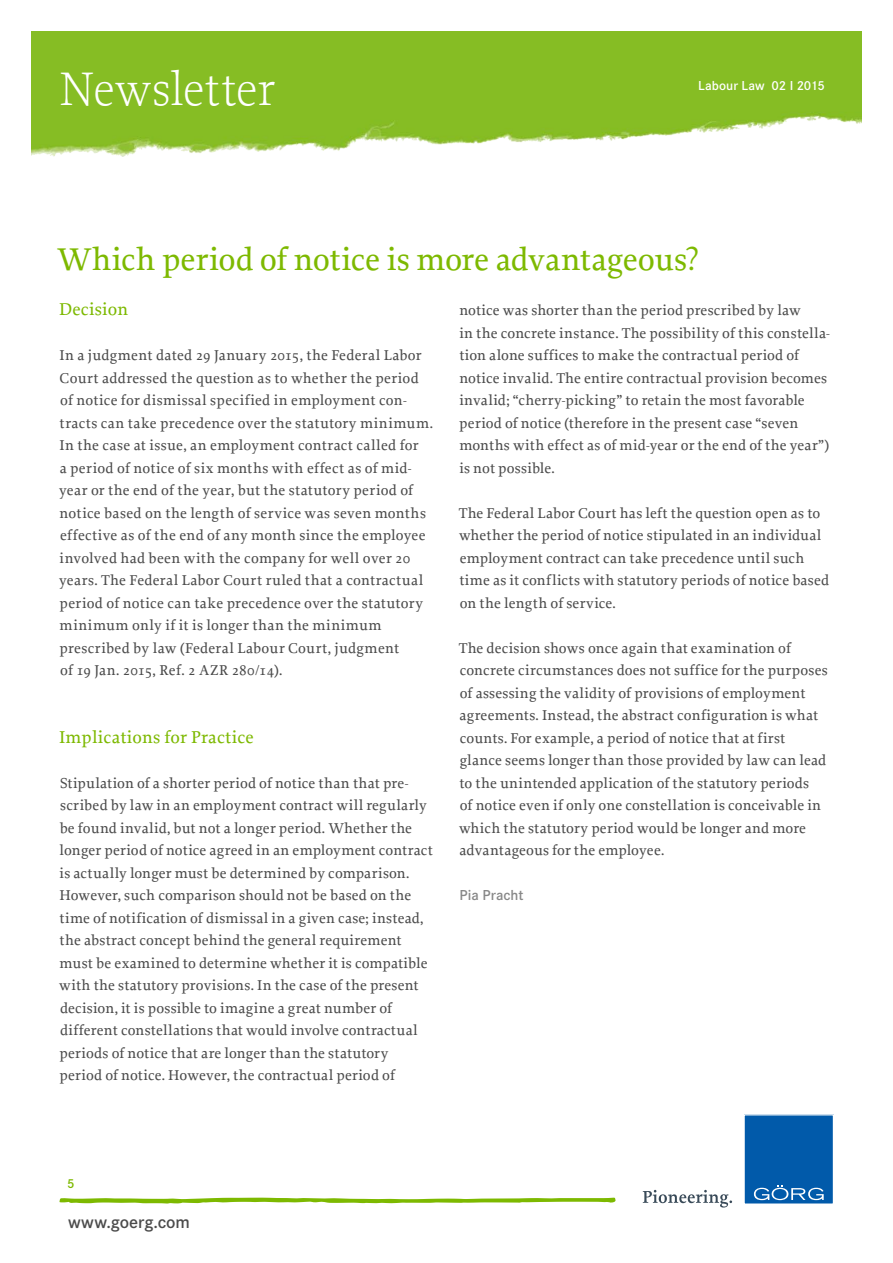
<style>
.page{position:relative;width:893px;height:1263px;background:#fff}
.page>*{position:absolute;margin:0;border:0;box-sizing:border-box;transform-origin:0 0}
.t1{font:300 49.5px "Proforma";letter-spacing:-.01em;color:#fff}
.t2{font:500 33px "Proforma";letter-spacing:-.005em;color:#7db900}
.t3{font:500 18px "Proforma";letter-spacing:.01em;color:#7db900}
.t4{font:600 18px "Corporate S";letter-spacing:-.005em;color:#4b4b4b}
.t5{font:500 15px/22.5px "Proforma";letter-spacing:.015em;color:#4b4b4b}
.t6{font:600 15px "Corporate S";color:#888}
.t7{font:600 13.5px "Corporate S";letter-spacing:.005em;color:#fff}
.t8{font:600 13.5px "Corporate S";color:#7db900}
</style>
<div class="page">
<img style="left:32px;top:32px;width:829px;height:125px">
<svg style="left:59px;top:1197px;width:557px;height:7px"></svg>
<div style="left:744px;top:1115px;width:89px;height:89px;background:#015aaa"></div>
<svg style="left:754px;top:1185px;width:70px;height:15px"></svg>
<svg style="left:643px;top:1190px;width:89px;height:17px"></svg>
<h1 class="t1" style="left:60px;top:59px;width:217px">Newsletter</h1>
<p class="t7" style="left:698px;top:78px;width:128px">Labour Law 02 I 2015</p>
<h2 class="t2" style="left:57px;top:239px;width:643px">Which period of notice is more advantageous?</h2>
<p class="t3" style="left:59px;top:298px;width:71px">Decision</p>
<p class="t5" style="left:59px;top:344px;width:375px">In a judgment dated 29 January 2015, the Federal Labor Court addressed the question as to whether the period of notice for dismissal specified in employment con&shy;tracts can take precedence over the statutory minimum.<br>In the case at issue, an employment contract called for<br>a period of notice of six months with effect as of mid&shy;year or the end of the year, but the statutory period of notice based on the length of service was seven months effective as of the end of any month since the employee involved had been with the company for well over 20 years. The Federal Labor Court ruled that a contractual period of notice can take precedence over the statutory minimum only if it is longer than the minimum prescribed by law (Federal Labour Court, judgment<br>of 19 Jan. 2015, Ref. 2 AZR 280/14).</p>
<p class="t5" style="left:459px;top:299px;width:372px">notice was shorter than the period prescribed by law<br>in the concrete instance. The possibility of this constella&shy;tion alone suffices to make the contractual period of notice invalid. The entire contractual provision becomes invalid; “cherry-picking” to retain the most favorable period of notice (therefore in the present case “seven months with effect as of mid-year or the end of the year”) is not possible.</p>
<p class="t5" style="left:459px;top:501px;width:372px">The Federal Labor Court has left the question open as to whether the period of notice stipulated in an individual employment contract can take precedence until such time as it conflicts with statutory periods of notice based on the length of service.</p>
<p class="t5" style="left:459px;top:636px;width:370px">The decision shows once again that examination of concrete circumstances does not suffice for the purposes of assessing the validity of provisions of employment agreements. Instead, the abstract configuration is what counts. For example, a period of notice that at first glance seems longer than those provided by law can lead to the unintended application of the statutory periods<br>of notice even if only one constellation is conceivable in which the statutory period would be longer and more advantageous for the employee.</p>
<p class="t6" style="left:459px;top:886px;width:66px">Pia Pracht</p>
<p class="t3" style="left:59px;top:726px;width:196px">Implications for Practice</p>
<p class="t5" style="left:59px;top:771px;width:375px">Stipulation of a shorter period of notice than that pre&shy;scribed by law in an employment contract will regularly be found invalid, but not a longer period. Whether the longer period of notice agreed in an employment contract is actually longer must be determined by comparison.<br>However, such comparison should not be based on the time of notification of dismissal in a given case; instead, the abstract concept behind the general requirement must be examined to determine whether it is compatible with the statutory provisions. In the case of the present decision, it is possible to imagine a great number of different constellations that would involve contractual periods of notice that are longer than the statutory period of notice. However, the contractual period of</p>
<p class="t8" style="left:67px;top:1175px;width:9px">5</p>
<p class="t4" style="left:68px;top:1212px;width:123px">www.goerg.com</p>
</div>
